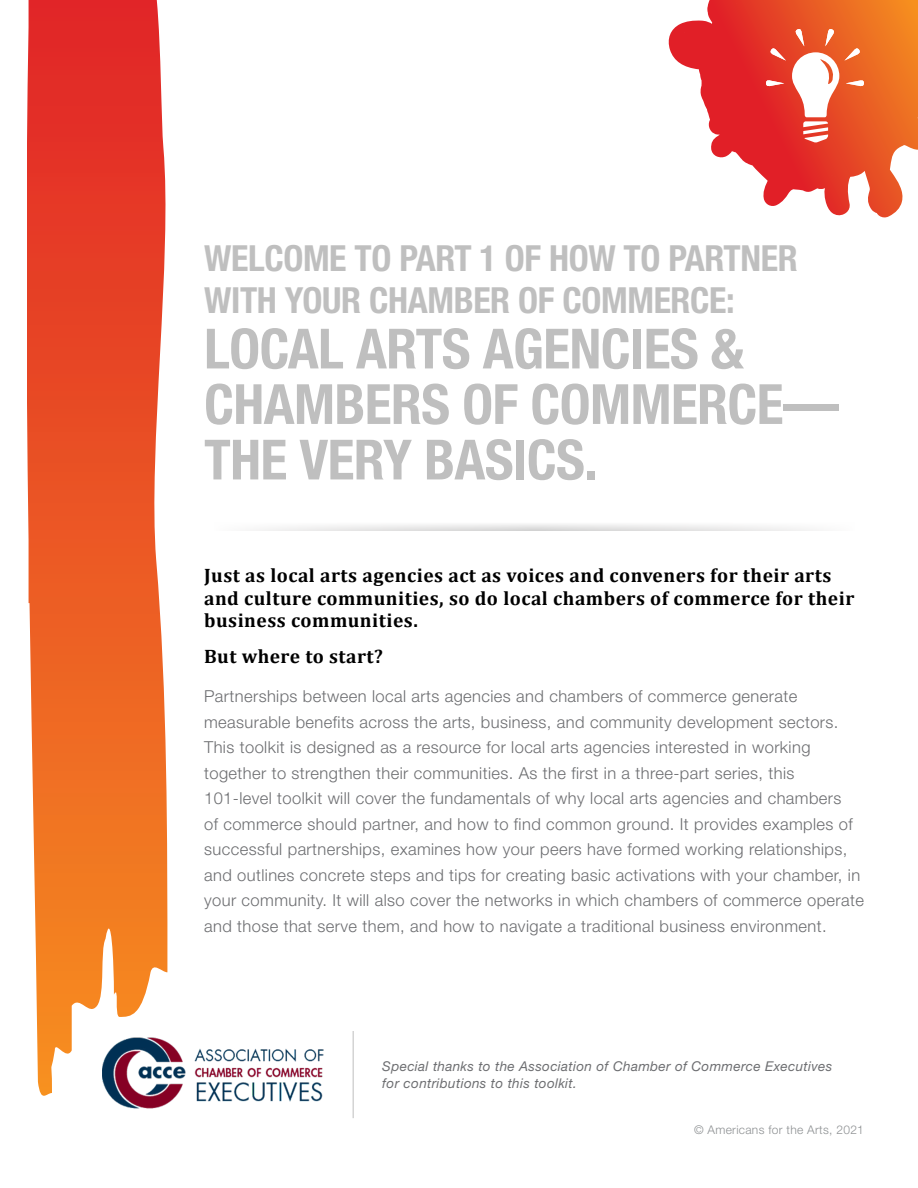
<style>
.page{position:relative;width:918px;height:1188px;background:#fff}
.page>*{position:absolute;margin:0;border:0;box-sizing:border-box;transform-origin:0 0}
.t1{font:700 condensed 55.5px/55.5px "Helvetica Neue LT Pro";letter-spacing:-.01em;color:#bfbfbf}
.t2{font:700 condensed 36px/42px "Helvetica Neue LT Pro";letter-spacing:-.01em;color:#bfbfbf}
.t3{font:700 19.5px/22.5px "Cambria";letter-spacing:.025em;color:#000}
.t4{font:300 16.5px/25.5px "Helvetica Neue LT Std";letter-spacing:.025em;color:#6d6e71}
.t5{font:italic 13.5px/16.2px "Helvetica Neue LT Std";letter-spacing:.025em;color:#6d6e71}
.t6{font:300 12px "Helvetica Neue LT Std";letter-spacing:.025em;color:#8e9193}
</style>
<div class="page">
<svg style="left:27px;top:0;width:141px;height:1096px;background:#ec673c"></svg>
<img style="left:102px;top:1036px;width:222px;height:73px">
<svg style="left:668px;top:0;width:237px;height:218px"></svg>
<svg style="left:769px;top:46px;width:17px;height:15px"></svg>
<hr style="left:353px;top:1031px;width:1px;height:87px;background:#bfbfbf">
<svg style="left:766px;top:79px;width:18px;height:8px"></svg>
<svg style="left:792px;top:28px;width:72px;height:114px"></svg>
<svg style="left:263px;top:524px;width:543px;height:6px"></svg>
<p class="t2" style="left:204px;top:237px;width:595px">WELCOME TO PART 1 OF HOW TO PARTNER<br>WITH YOUR CHAMBER OF COMMERCE:</p>
<h1 class="t1" style="left:204px;top:320px;width:636px">LOCAL ARTS AGENCIES &amp;<br>CHAMBERS OF COMMERCE—<br>THE VERY BASICS.</h1>
<p class="t3" style="left:204px;top:564px;width:652px">Just as local arts agencies act as voices and conveners for their arts and culture communities, so do local chambers of commerce for their business communities.</p>
<p class="t3" style="left:204px;top:645px;width:180px">But where to start?</p>
<p class="t4" style="left:204px;top:683px;width:661px">Partnerships between local arts agencies and chambers of commerce generate measurable benefits across the arts, business, and community development sectors.<br>This toolkit is designed as a resource for local arts agencies interested in working together to strengthen their communities. As the first in a three-part series, this 101-level toolkit will cover the fundamentals of why local arts agencies and chambers<br>of commerce should partner, and how to find common ground. It provides examples of successful partnerships, examines how your peers have formed working relationships, and outlines concrete steps and tips for creating basic activations with your chamber, in your community. It will also cover the networks in which chambers of commerce operate and those that serve them, and how to navigate a traditional business environment.</p>
<p class="t5" style="left:382px;top:1058px;width:452px">Special thanks to the Association of Chamber of Commerce Executives for contributions to this toolkit.</p>
<p class="t6" style="left:694px;top:1122px;width:171px">© Americans for the Arts, 2021</p>
</div>
